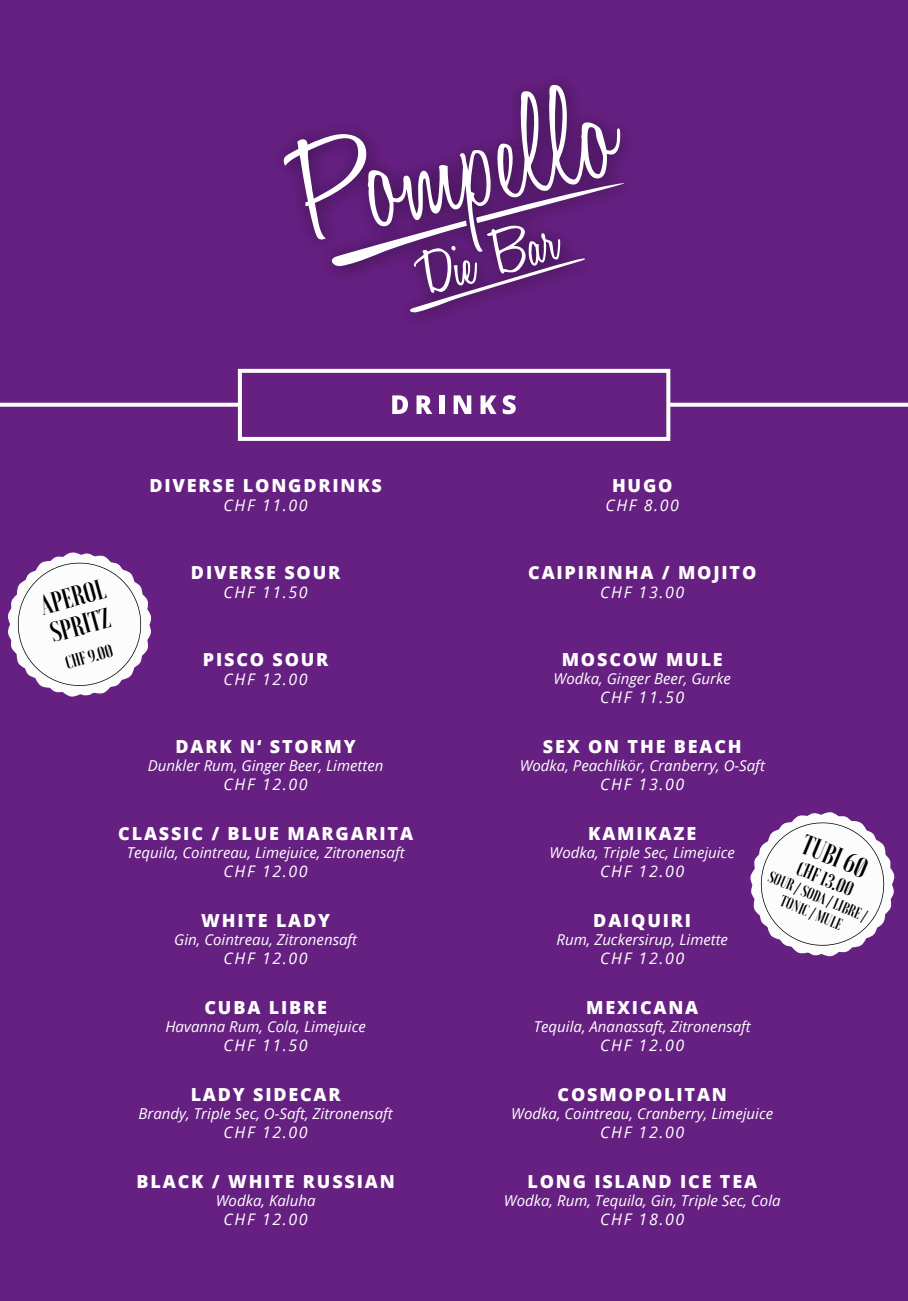
<style>
.page{position:relative;width:908px;height:1301px;background:#fff}
.page>*{position:absolute;margin:0;border:0;box-sizing:border-box;transform-origin:0 0}
.t1{font:28px/28.8px "Voga Regular 2";color:#000}
.t2{font:20px "Voga Regular 2";color:#000}
.t3{font:800 18px "Open Sans";letter-spacing:.1em;color:#fff}
.t4{font:18px "Voga Regular 2";color:#000}
.t5{font:italic 16px "Open Sans";letter-spacing:.1em;color:#fff}
.t6{font:16px/17.6px "Voga Regular 2";color:#000;text-align:center}
.t7{font:italic 15px "Open Sans";color:#fff}
</style>
<div class="page">
<div style="left:0;top:0;width:907px;height:1300px;background:#662082"></div>
<svg style="left:670px;top:402px;width:237px;height:4px"></svg>
<svg style="left:0;top:402px;width:238px;height:4px"></svg>
<div style="left:238px;top:369px;width:432px;height:72px;border:4px solid #fff"></div>
<svg style="left:283px;top:84px;width:341px;height:229px"></svg>
<svg style="left:392px;top:395px;width:16px;height:19px"></svg>
<svg style="left:416px;top:395px;width:16px;height:19px"></svg>
<div style="left:439px;top:395px;width:5px;height:19px;background:#fff"></div>
<svg style="left:453px;top:395px;width:18px;height:19px"></svg>
<svg style="left:480px;top:395px;width:16px;height:19px"></svg>
<svg style="left:502px;top:395px;width:13px;height:19px"></svg>
<svg style="left:8px;top:552px;width:143px;height:145px"></svg>
<svg style="left:750px;top:812px;width:144px;height:144px"></svg>
<h1 class="t1" style="left:37px;top:591px;width:68px;rotate:-16deg">APEROL<br>SPRITZ</h1>
<p class="t4" style="left:63px;top:653px;width:50px;rotate:-16deg">CHF 9.00</p>
<p class="t3" style="left:149px;top:471px;width:234px">DIVERSE LONGDRINKS</p>
<p class="t5" style="left:223px;top:494px;width:86px">CHF 11.00</p>
<p class="t3" style="left:191px;top:558px;width:151px">DIVERSE SOUR</p>
<p class="t5" style="left:223px;top:581px;width:86px">CHF 11.50</p>
<p class="t3" style="left:203px;top:645px;width:127px">PISCO SOUR</p>
<p class="t5" style="left:223px;top:668px;width:86px">CHF 12.00</p>
<p class="t3" style="left:175px;top:732px;width:182px">DARK N‘ STORMY</p>
<p class="t7" style="left:148px;top:754px;width:237px">Dunkler Rum, Ginger Beer, Limetten</p>
<p class="t5" style="left:223px;top:773px;width:86px">CHF 12.00</p>
<p class="t3" style="left:118px;top:819px;width:296px">CLASSIC / BLUE MARGARITA</p>
<p class="t7" style="left:127px;top:841px;width:279px">Tequila, Cointreau, Limejuice, Zitronensaft</p>
<p class="t5" style="left:223px;top:860px;width:86px">CHF 12.00</p>
<p class="t3" style="left:201px;top:906px;width:130px">WHITE LADY</p>
<p class="t7" style="left:174px;top:928px;width:184px">Gin, Cointreau, Zitronensaft</p>
<p class="t5" style="left:223px;top:946px;width:86px">CHF 12.00</p>
<p class="t3" style="left:204px;top:993px;width:124px">CUBA LIBRE</p>
<p class="t7" style="left:165px;top:1015px;width:202px">Havanna Rum, Cola, Limejuice</p>
<p class="t5" style="left:223px;top:1033px;width:86px">CHF 11.50</p>
<p class="t3" style="left:191px;top:1080px;width:151px">LADY SIDECAR</p>
<p class="t7" style="left:138px;top:1102px;width:255px">Brandy, Triple Sec, O-Saft, Zitronensaft</p>
<p class="t5" style="left:223px;top:1120px;width:86px">CHF 12.00</p>
<p class="t3" style="left:136px;top:1167px;width:259px">BLACK / WHITE RUSSIAN</p>
<p class="t7" style="left:216px;top:1189px;width:101px">Wodka, Kaluha</p>
<p class="t5" style="left:223px;top:1207px;width:86px">CHF 12.00</p>
<p class="t3" style="left:611px;top:471px;width:62px">HUGO</p>
<p class="t5" style="left:605px;top:494px;width:75px">CHF 8.00</p>
<p class="t3" style="left:528px;top:558px;width:230px">CAIPIRINHA / MOJITO</p>
<p class="t5" style="left:600px;top:581px;width:86px">CHF 13.00</p>
<p class="t3" style="left:561px;top:645px;width:162px">MOSCOW MULE</p>
<p class="t7" style="left:553px;top:668px;width:179px">Wodka, Ginger Beer, Gurke</p>
<p class="t5" style="left:600px;top:686px;width:86px">CHF 11.50</p>
<p class="t3" style="left:542px;top:732px;width:200px">SEX ON THE BEACH</p>
<p class="t7" style="left:519px;top:754px;width:246px">Wodka, Peachlikör, Cranberry, O-Saft</p>
<p class="t5" style="left:600px;top:773px;width:86px">CHF 13.00</p>
<p class="t3" style="left:588px;top:819px;width:110px">KAMIKAZE</p>
<p class="t7" style="left:549px;top:841px;width:187px">Wodka, Triple Sec, Limejuice</p>
<p class="t5" style="left:600px;top:860px;width:86px">CHF 12.00</p>
<p class="t3" style="left:593px;top:906px;width:99px">DAIQUIRI</p>
<p class="t7" style="left:556px;top:928px;width:173px">Rum, Zuckersirup, Limette</p>
<p class="t5" style="left:600px;top:946px;width:86px">CHF 12.00</p>
<p class="t3" style="left:586px;top:993px;width:113px">MEXICANA</p>
<p class="t7" style="left:533px;top:1015px;width:218px">Tequila, Ananassaft, Zitronensaft</p>
<p class="t5" style="left:600px;top:1033px;width:86px">CHF 12.00</p>
<h1 class="t1" style="left:808px;top:828px;width:70px;rotate:23deg">TUBI 60</h1>
<h2 class="t2" style="left:802px;top:856px;width:61px;rotate:23deg">CHF 13.00</h2>
<p class="t6" style="left:772px;top:866px;width:107px;rotate:23deg">SOUR / SODA / LIBRE /<br>TONIC / MULE</p>
<p class="t3" style="left:557px;top:1080px;width:171px">COSMOPOLITAN</p>
<p class="t7" style="left:511px;top:1102px;width:263px">Wodka, Cointreau, Cranberry, Limejuice</p>
<p class="t5" style="left:600px;top:1120px;width:86px">CHF 12.00</p>
<p class="t3" style="left:527px;top:1167px;width:231px">LONG ISLAND ICE TEA</p>
<p class="t7" style="left:503px;top:1189px;width:278px">Wodka, Rum, Tequila, Gin, Triple Sec, Cola</p>
<p class="t5" style="left:600px;top:1207px;width:86px">CHF 18.00</p>
</div>
